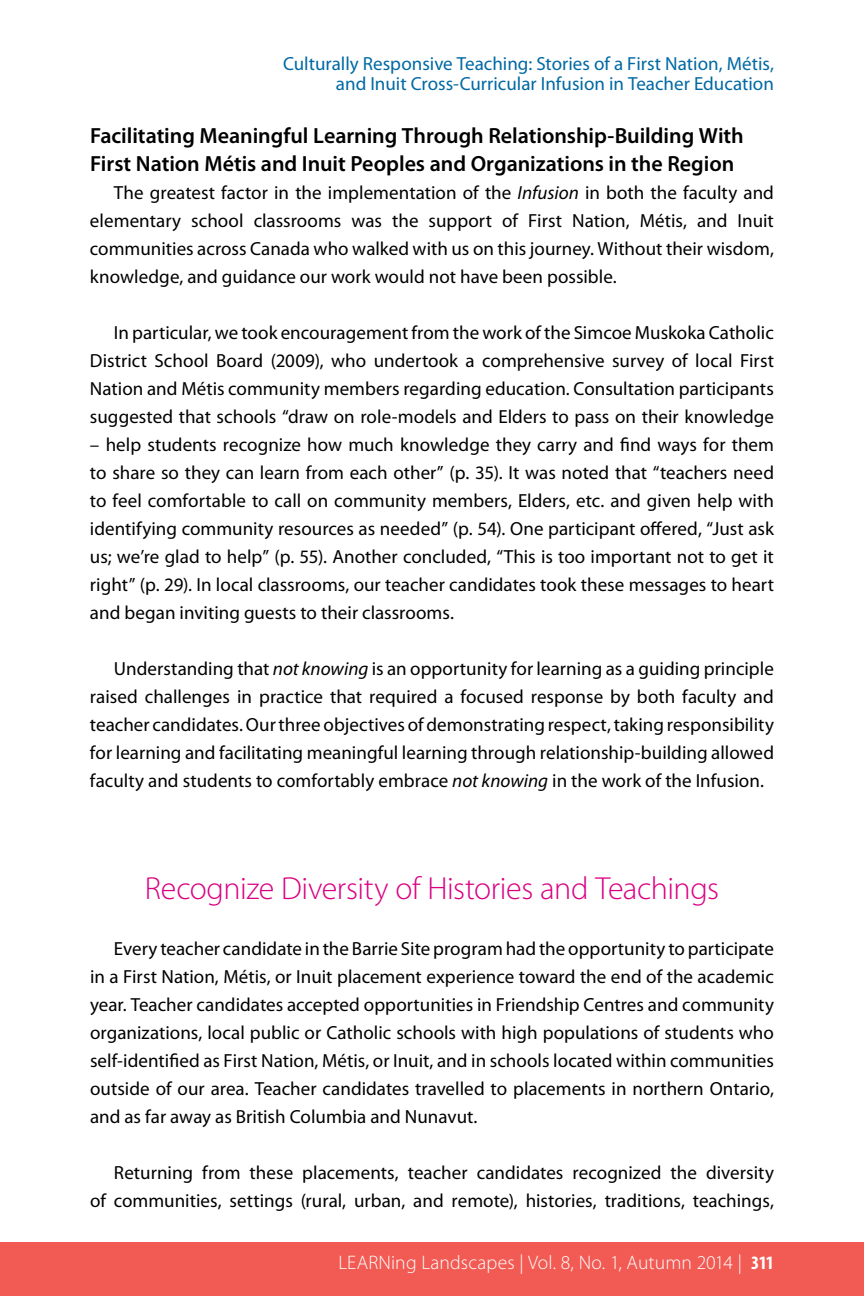
<style>
.page{position:relative;width:864px;height:1296px;background:#fff}
.page>*{position:absolute;margin:0;border:0;box-sizing:border-box;transform-origin:0 0}
.t1{font:300 32px "Myriad Pro";letter-spacing:-.015em;color:#da0082}
.t2{font:600 22px/28px "Myriad Pro";letter-spacing:-.005em;color:#000}
.t3{font:300 19.6px "Myriad Pro";letter-spacing:.005em;color:#fff}
.t4{font:19px/28px "Myriad Pro";color:#000;text-align:justify}
.t5{font:19px/20px "Myriad Pro";color:#0069a4;text-align:right}
.s1{font-style:italic}
.s2{font-weight:700;font-stretch:condensed;font-size:19px}
</style>
<div class="page">
<div style="left:0;top:1242px;width:864px;height:54px;background:#f15b54"></div>
<p class="t5" style="left:283px;top:54px;width:492px">Culturally Responsive Teaching: Stories of a First Nation, Métis, and Inuit Cross-Curricular Infusion in Teacher Education</p>
<p class="t2" style="left:90px;top:121px;width:655px">Facilitating Meaningful Learning Through Relationship-Building With<br>First Nation Métis and Inuit Peoples and Organizations in the Region</p>
<p class="t4" style="left:90px;top:179px;width:686px;text-indent:24px">The greatest factor in the implementation of the <span class="s1">Infusion</span> in both the faculty and elementary school classrooms was the support of First Nation, Métis, and Inuit communities across Canada who walked with us on this journey. Without their wisdom, knowledge, and guidance our work would not have been possible.</p>
<p class="t4" style="left:90px;top:319px;width:686px;text-indent:24px">In particular, we took encouragement from the work of the Simcoe Muskoka Catholic District School Board (2009), who undertook a comprehensive survey of local First Nation and Métis community members regarding education. Consultation participants suggested that schools “draw on role-models and Elders to pass on their knowledge</p>
<p class="t4" style="left:90px;top:431px;width:686px">– help students recognize how much knowledge they carry and find ways for them to share so they can learn from each other” (p. 35). It was noted that “teachers need to feel comfortable to call on community members, Elders, etc. and given help with identifying community resources as needed” (p. 54). One participant offered, “Just ask us; we’re glad to help” (p. 55). Another concluded, “This is too important not to get it right” (p. 29). In local classrooms, our teacher candidates took these messages to heart and began inviting guests to their classrooms.</p>
<p class="t4" style="left:90px;top:655px;width:686px;text-indent:24px">Understanding that <span class="s1">not knowing</span> is an opportunity for learning as a guiding principle raised challenges in practice that required a focused response by both faculty and teacher candidates. Our three objectives of demonstrating respect, taking responsibility for learning and facilitating meaningful learning through relationship-building allowed faculty and students to comfortably embrace <span class="s1">not knowing</span> in the work of the Infusion.</p>
<h1 class="t1" style="left:145px;top:870px;width:576px">Recognize Diversity of Histories and Teachings</h1>
<p class="t4" style="left:90px;top:935px;width:686px;text-indent:24px">Every teacher candidate in the Barrie Site program had the opportunity to participate in a First Nation, Métis, or Inuit placement experience toward the end of the academic year. Teacher candidates accepted opportunities in Friendship Centres and community organizations, local public or Catholic schools with high populations of students who self-identified as First Nation, Métis, or Inuit, and in schools located within communities outside of our area. Teacher candidates travelled to placements in northern Ontario, and as far away as British Columbia and Nunavut.</p>
<p class="t4" style="left:90px;top:1159px;width:686px;text-align:right">Returning from these placements, teacher candidates recognized the diversity<br>of communities, settings (rural, urban, and remote), histories, traditions, teachings,</p>
<p class="t3" style="left:338px;top:1252px;width:437px">LEARNing Landscapes | Vol. 8, No. 1, Autumn 2014 | <span class="s2">311</span></p>
</div>
